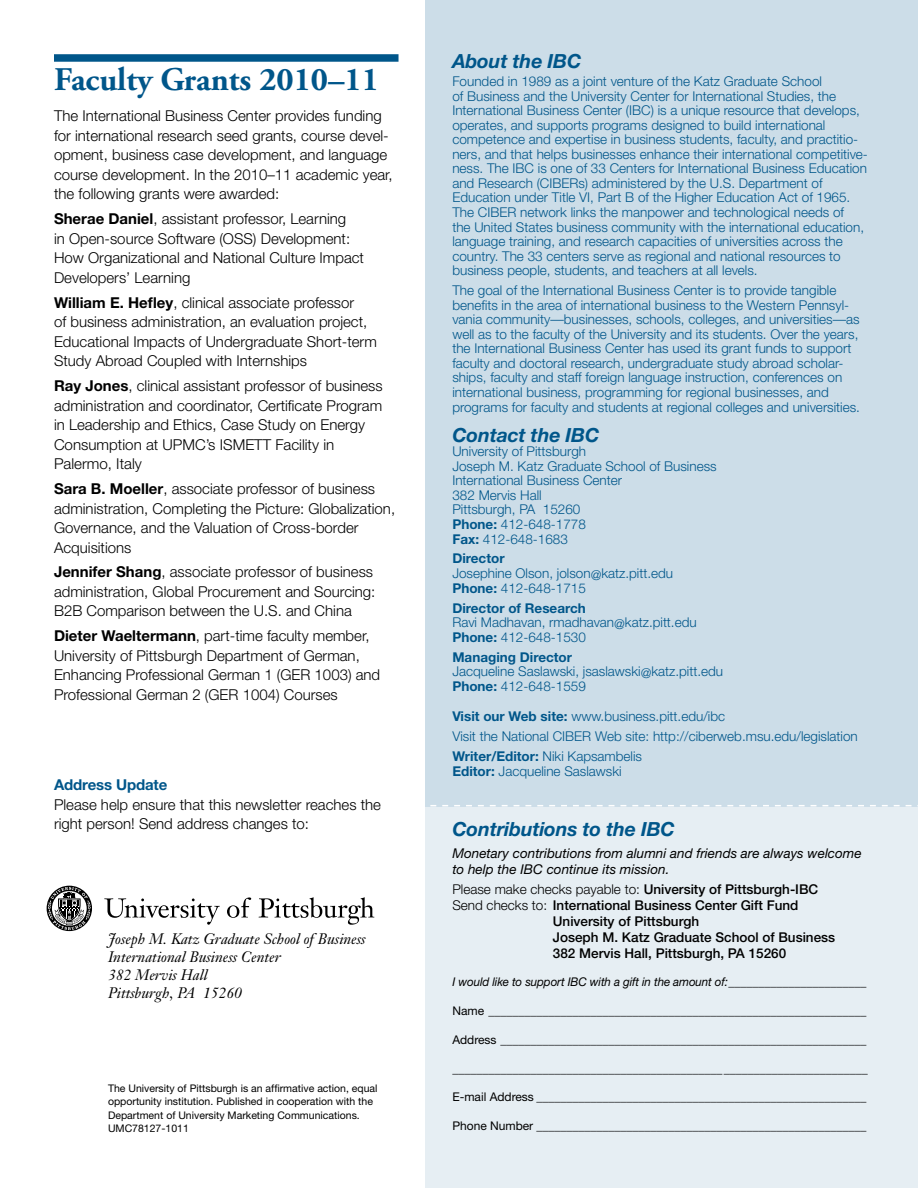
<style>
.page{position:relative;width:918px;height:1188px;background:#fff}
.page>*{position:absolute;margin:0;border:0;box-sizing:border-box;transform-origin:0 0}
.t1{font:700 33px "Adobe Garamond Pro";color:#00568a}
.t2{font:italic 700 19.5px "Helvetica Neue";letter-spacing:-.01em;color:#00568a}
.t3{font:300 15px/19.5px "Helvetica Neue";color:#000}
.t4{font:italic 15px/18px "Janson Text";color:#000}
.t5{font:700 15px "Helvetica Neue";letter-spacing:-.01em;color:#00568a}
.t6{font:300 13.5px/14.5px "Helvetica Neue";color:#00568a}
.t7{font:500 13.5px "Helvetica Neue";color:#000}
.t8{font:italic 13.5px/16.5px "Helvetica Neue";color:#000}
.t9{font:300 13.5px "Helvetica Neue";color:#000}
.t10{font:700 13.5px "Helvetica Neue";color:#00568a}
.t11{font:12px "Helvetica Neue";color:#000}
.t12{font:italic 12px "Helvetica Neue";letter-spacing:-.01em;color:#000}
.t13{font:10.5px/13.5px "Helvetica Neue";color:#000}
.s1{font-weight:700}
.s2{font-weight:500}
.s3{font-weight:300}
.s4{font-style:normal}
</style>
<div class="page">
<div style="left:425px;top:806px;width:493px;height:382px;background:#e6eef3"></div>
<div style="left:425px;top:0;width:493px;height:806px;background:#ccdde8"></div>
<div style="left:54px;top:54px;width:345px;height:8px;background:#00568a"></div>
<svg style="left:104px;top:898px;width:116px;height:27px"></svg>
<svg style="left:227px;top:897px;width:24px;height:21px"></svg>
<svg style="left:259px;top:897px;width:115px;height:28px"></svg>
<svg style="left:47px;top:886px;width:45px;height:45px"></svg>
<svg style="left:430px;top:805px;width:488px;height:1px"></svg>
<h1 class="t1" style="left:54px;top:60px;width:326px">Faculty Grants 2010–11</h1>
<p class="t3" style="left:54px;top:106px;width:340px">The International Business Center provides funding for international research seed grants, course devel&shy;opment, business case development, and language course development. In the 2010–11 academic year, the following grants were awarded:</p>
<p class="t3" style="left:54px;top:209px;width:312px"><span class="s1">Sherae Daniel</span>, assistant professor, Learning<br>in Open-source Software (OSS) Development:<br>How Organizational and National Culture Impact Developers’ Learning</p>
<p class="t3" style="left:54px;top:292px;width:324px"><span class="s1">William E. Hefley</span>, clinical associate professor<br>of business administration, an evaluation project, Educational Impacts of Undergraduate Short-term Study Abroad Coupled with Internships</p>
<p class="t3" style="left:54px;top:376px;width:330px"><span class="s1">Ray Jones</span>, clinical assistant professor of business administration and coordinator, Certificate Program in Leadership and Ethics, Case Study on Energy Consumption at UPMC’s ISMETT Facility in Palermo, Italy</p>
<p class="t3" style="left:54px;top:479px;width:343px"><span class="s1">Sara B. Moeller</span>, associate professor of business administration, Completing the Picture: Globalization, Governance, and the Valuation of Cross-border Acquisitions</p>
<p class="t3" style="left:54px;top:562px;width:323px"><span class="s1">Jennifer Shang</span>, associate professor of business administration, Global Procurement and Sourcing:<br>B2B Comparison between the U.S. and China</p>
<p class="t3" style="left:54px;top:626px;width:328px"><span class="s1">Dieter Waeltermann</span>, part-time faculty member, University of Pittsburgh Department of German, Enhancing Professional German 1 (GER 1003) and Professional German 2 (GER 1004) Courses</p>
<p class="t5" style="left:54px;top:776px;width:115px">Address Update</p>
<p class="t3" style="left:54px;top:794px;width:329px">Please help ensure that this newsletter reaches the right person! Send address changes to:</p>
<p class="t4" style="left:108px;top:930px;width:259px">Joseph M. Katz Graduate School of Business<br>International Business Center<br>382 Mervis Hall<br>Pittsburgh, PA 15260</p>
<p class="t13" style="left:108px;top:1081px;width:271px">The University of Pittsburgh is an affirmative action, equal opportunity institution. Published in cooperation with the Department of University Marketing Communications.<br>UMC78127-1011</p>
<h2 class="t2" style="left:452px;top:49px;width:131px">About the IBC</h2>
<p class="t6" style="left:452px;top:74px;width:417px">Founded in 1989 as a joint venture of the Katz Graduate School<br>of Business and the University Center for International Studies, the International Business Center (IBC) is a unique resource that develops, operates, and supports programs designed to build international competence and expertise in business students, faculty, and practitio&shy;ners, and that helps businesses enhance their international competitive&shy;ness. The IBC is one of 33 Centers for International Business Education and Research (CIBERs) administered by the U.S. Department of Education under Title VI, Part B of the Higher Education Act of 1965.<br>The CIBER network links the manpower and technological needs of<br>the United States business community with the international education, language training, and research capacities of universities across the country. The 33 centers serve as regional and national resources to business people, students, and teachers at all levels.</p>
<p class="t6" style="left:452px;top:283px;width:409px">The goal of the International Business Center is to provide tangible benefits in the area of international business to the Western Pennsyl&shy;vania community—businesses, schools, colleges, and universities—as well as to the faculty of the University and its students. Over the years, the International Business Center has used its grant funds to support faculty and doctoral research, undergraduate study abroad scholar&shy;ships, faculty and staff foreign language instruction, conferences on international business, programming for regional businesses, and programs for faculty and students at regional colleges and universities.</p>
<h2 class="t2" style="left:452px;top:423px;width:149px">Contact the IBC</h2>
<p class="t6" style="left:452px;top:444px;width:266px">University of Pittsburgh<br>Joseph M. Katz Graduate School of Business<br>International Business Center<br>382 Mervis Hall<br>Pittsburgh, PA 15260<br><span class="s1">Phone:</span> 412-648-1778<br><span class="s1">Fax:</span> 412-648-1683</p>
<p class="t10" style="left:452px;top:550px;width:54px">Director</p>
<p class="t6" style="left:452px;top:566px;width:222px">Josephine Olson, jolson@katz.pitt.edu<br><span class="s1">Phone:</span> 412-648-1715</p>
<p class="t10" style="left:452px;top:599px;width:135px">Director of Research</p>
<p class="t6" style="left:452px;top:615px;width:246px">Ravi Madhavan, rmadhavan@katz.pitt.edu<br><span class="s1">Phone:</span> 412-648-1530</p>
<p class="t10" style="left:452px;top:648px;width:121px">Managing Director</p>
<p class="t6" style="left:452px;top:664px;width:272px">Jacqueline Saslawski, jsaslawski@katz.pitt.edu<br><span class="s1">Phone:</span> 412-648-1559</p>
<p class="t6" style="left:452px;top:706px;width:407px;line-height:20px"><span class="s1">Visit our Web site:</span> www.business.pitt.edu/ibc<br>Visit the National CIBER Web site: http://ciberweb.msu.edu/legislation<br><span class="s1">Writer/Editor:</span> Niki Kapsambelis</p>
<p class="t6" style="left:452px;top:763px;width:171px"><span class="s1">Editor:</span> Jacqueline Saslawski</p>
<h2 class="t2" style="left:452px;top:817px;width:224px">Contributions to the IBC</h2>
<p class="t8" style="left:452px;top:844px;width:411px">Monetary contributions from alumni and friends are always welcome to help the IBC continue its mission.</p>
<p class="t9" style="left:452px;top:881px;width:367px">Please make checks payable to: <span class="s2">University of Pittsburgh-IBC</span></p>
<p class="t7" style="left:452px;top:897px;width:348px"><span class="s3">Send checks to:</span> International Business Center Gift Fund</p>
<p class="t7" style="left:553px;top:913px;width:148px">University of Pittsburgh</p>
<p class="t7" style="left:553px;top:929px;width:284px">Joseph M. Katz Graduate School of Business</p>
<p class="t7" style="left:553px;top:946px;width:235px">382 Mervis Hall, Pittsburgh, PA 15260</p>
<p class="t12" style="left:452px;top:975px;width:416px">I would like to support IBC with a gift in the amount of:<span class="s4">_______________________</span></p>
<p class="t11" style="left:452px;top:1004px;width:415px">Name _______________________________________________________________</p>
<p class="t11" style="left:452px;top:1032px;width:415px">Address _____________________________________________________________</p>
<p class="t11" style="left:452px;top:1061px;width:417px">_____________________________________________________________________</p>
<p class="t11" style="left:452px;top:1090px;width:415px">E-mail Address _______________________________________________________</p>
<p class="t11" style="left:452px;top:1119px;width:415px">Phone Number _______________________________________________________</p>
</div>
